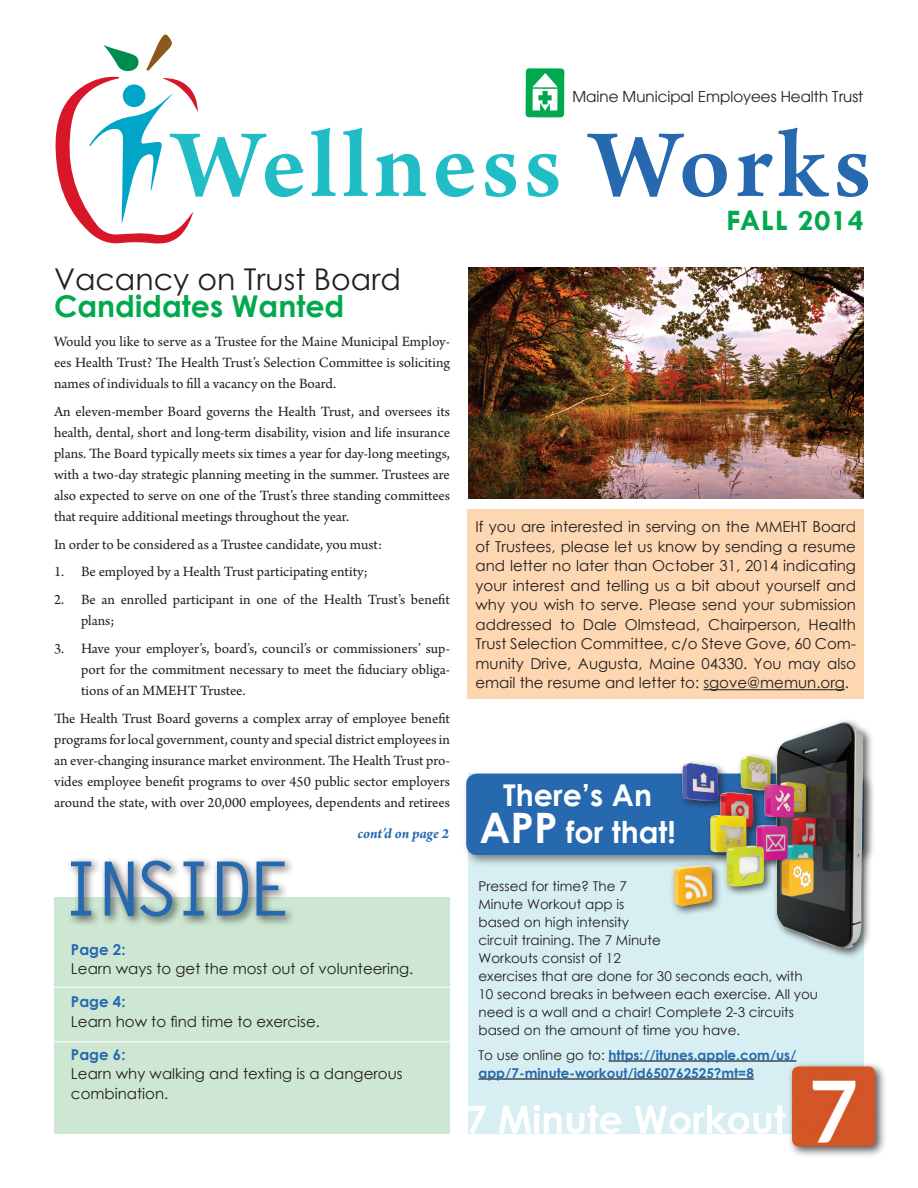
<style>
.page{position:relative;width:918px;height:1188px;background:#fff}
.page>*{position:absolute;margin:0;border:0;box-sizing:border-box;transform-origin:0 0}
.Body_Text-MMEHT_NL{font:600 102px "Arno Pro";letter-spacing:.045em;color:#21bdc7}
.Subhead-MMEHT_NL-BLU{font:700 30px/37.5px "Century Gothic";color:#fff;text-align:center}
.Body_Text-MMEHT_NL-2{font:30px "Century Gothic";color:#231f20}
.Body_Text-MMEHT_NL-3{font:700 30px "Century Gothic";color:#00a94e}
.Body_Text-MMEHT_NL-4{font:700 30px "Tw Cen";letter-spacing:.03em;color:#00a94e}
.Body_Text-MMEHT_NL-5{font:15px/21px "Arno Pro";color:#231f20;text-align:justify}
.CALLOUT_BOX_TEXT{font:15px/19.5px "Century Gothic";color:#231f20;text-align:justify}
.WHAT_S_INSIDE_text{font:15px/19.5px "Century Gothic";color:#231f20}
.t1{font:15px "Avant Garde";color:#231f20}
.Body_Text-MMEHT_NL-6{font:italic 700 15px "Arno Pro";letter-spacing:-.01em;color:#2769af}
.App_for_That_Text{font:13.5px/18px "Century Gothic";color:#231f20}
.App_for_That_Text-2{font:700 13.5px/18px "Century Gothic";color:#2769af}
.s1{color:#2769af}
.s2{font-weight:700;color:#2769af}
.s3{font-size:42px}
.s4{font-weight:400;color:#231f20}
</style>
<div class="page">
<div style="left:468px;top:509px;width:396px;height:190px;background:#fdd6b2"></div>
<div style="left:468px;top:774px;width:396px;height:360px;background:#d7eff2"></div>
<img style="left:525px;top:68px;width:39px;height:49px">
<div style="left:54px;top:898px;width:396px;height:236px;background:#cee7d3"></div>
<div style="left:67px;top:856px;width:229px;height:72px;background:#231f20;opacity:.75"></div>
<svg style="left:71px;top:861px;width:214px;height:56px"></svg>
<div style="left:462px;top:770px;width:414px;height:97px;background:#231f20;opacity:.51"></div>
<div style="left:466px;top:774px;width:398px;height:81px;background:#2769af;border-radius:11px"></div>
<div style="left:669px;top:718px;width:205px;height:241px;background:#231f20;opacity:.75"></div>
<img style="left:673px;top:722px;width:191px;height:228px">
<svg style="left:56px;top:34px;width:142px;height:210px"></svg>
<div style="left:123px;top:84px;width:22px;height:23px;background:#00a5c8;border-radius:50%"></div>
<hr style="left:45px;top:1041px;width:411px;height:1px;background:#fff">
<hr style="left:42px;top:987px;width:417px;height:1px;background:#fff">
<img style="left:468px;top:267px;width:396px;height:232px">
<div style="left:787px;top:1061px;width:100px;height:97px;background:#231f20;opacity:.75"></div>
<img style="left:792px;top:1066px;width:83px;height:80px">
<hr style="left:609px;top:1060px;width:187px;height:2px;background:#231f20">
<hr style="left:478px;top:1078px;width:276px;height:2px;background:#231f20">
<svg style="left:468px;top:1105px;width:317px;height:29px"></svg>
<hr style="left:703px;top:689px;width:142px;height:1px;background:#231f20">
<p class="t1" style="left:573px;top:88px;width:292px">Maine Municipal Employees Health Trust</p>
<p class="Body_Text-MMEHT_NL" style="left:173px;top:106px;width:700px">Wellness <span class="s1">Works</span></p>
<p class="Body_Text-MMEHT_NL-4" style="left:727px;top:202px;width:139px">FALL 2014</p>
<p class="Body_Text-MMEHT_NL-2" style="left:54px;top:258px;width:348px">Vacancy on Trust Board</p>
<p class="Body_Text-MMEHT_NL-3" style="left:54px;top:284px;width:292px">Candidates Wanted</p>
<p class="Body_Text-MMEHT_NL-5" style="left:54px;top:332px;width:397px">Would you like to serve as a Trustee for the Maine Municipal Employ&shy;ees Health Trust? The Health Trust’s Selection Committee is soliciting names of individuals to fill a vacancy on the Board.</p>
<p class="Body_Text-MMEHT_NL-5" style="left:54px;top:402px;width:398px">An eleven-member Board governs the Health Trust, and oversees its health, dental, short and long-term disability, vision and life insurance plans. The Board typically meets six times a year for day-long meetings, with a two-day strategic planning meeting in the summer. Trustees are also expected to serve on one of the Trust’s three standing committees that require additional meetings throughout the year.</p>
<p class="Body_Text-MMEHT_NL-5" style="left:54px;top:534px;width:330px">In order to be considered as a Trustee candidate, you must:</p>
<p class="Body_Text-MMEHT_NL-5" style="left:54px;top:562px;width:315px">1. Be employed by a Health Trust participating entity;</p>
<p class="Body_Text-MMEHT_NL-5" style="left:81px;top:590px;width:371px;text-indent:-27px">2. Be an enrolled participant in one of the Health Trust’s benefit plans;</p>
<p class="Body_Text-MMEHT_NL-5" style="left:81px;top:639px;width:370px;text-indent:-27px">3. Have your employer’s, board’s, council’s or commissioners’ sup&shy;port for the commitment necessary to meet the fiduciary obliga&shy;tions of an MMEHT Trustee.</p>
<p class="Body_Text-MMEHT_NL-5" style="left:54px;top:708px;width:398px">The Health Trust Board governs a complex array of employee benefit programs for local government, county and special district employees in an ever-changing insurance market environment. The Health Trust pro&shy;vides employee benefit programs to over 450 public sector employers around the state, with over 20,000 employees, dependents and retirees</p>
<p class="Body_Text-MMEHT_NL-6" style="left:358px;top:824px;width:93px">cont’d on page 2</p>
<p class="WHAT_S_INSIDE_text" style="left:71px;top:940px;width:344px"><span class="s2">Page 2:<br></span>Learn ways to get the most out of volunteering.</p>
<p class="WHAT_S_INSIDE_text" style="left:71px;top:992px;width:251px"><span class="s2">Page 4:<br></span>Learn how to find time to exercise.</p>
<p class="WHAT_S_INSIDE_text" style="left:71px;top:1045px;width:333px"><span class="s2">Page 6:<br></span>Learn why walking and texting is a dangerous combination.</p>
<p class="CALLOUT_BOX_TEXT" style="left:476px;top:517px;width:382px">If you are interested in serving on the MMEHT Board of Trustees, please let us know by sending a resume and letter no later than October 31, 2014 indicating your interest and telling us a bit about yourself and why you wish to serve. Please send your submission addressed to Dale Olmstead, Chairperson, Health Trust Selection Committee, c/o Steve Gove, 60 Com&shy;munity Drive, Augusta, Maine 04330. You may also email the resume and letter to: sgove@memun.org.</p>
<p class="Subhead-MMEHT_NL-BLU" style="left:480px;top:775px;width:198px">There’s An<br><span class="s3">APP</span> for that!</p>
<p class="App_for_That_Text" style="left:478px;top:877px;width:341px">Pressed for time? The 7<br>Minute Workout app is<br>based on high intensity<br>circuit training. The 7 Minute<br>Workouts consist of 12<br>exercises that are done for 30 seconds each, with 10 second breaks in between each exercise. All you need is a wall and a chair! Complete 2-3 circuits based on the amount of time you have.</p>
<p class="App_for_That_Text-2" style="left:478px;top:1045px;width:319px"><span class="s4">To use online go to:</span> https://itunes.apple.com/us/ app/7-minute-workout/id650762525?mt=8</p>
</div>
